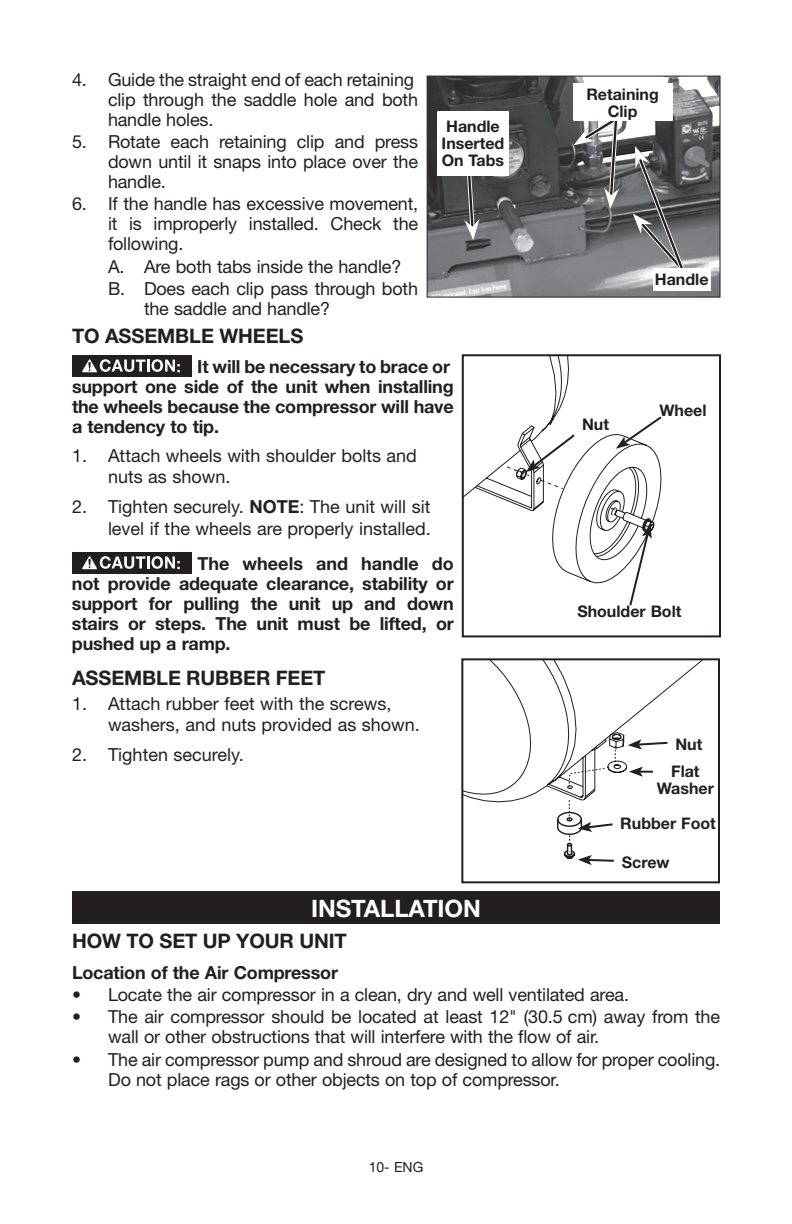
<style>
.page{position:relative;width:792px;height:1224px;background:#fff}
.page>*{position:absolute;margin:0;border:0;box-sizing:border-box;transform-origin:0 0}
.t1{font:700 24px "Helvetica Neue";letter-spacing:-.005em;color:#fff}
.t2{font:700 20px "Helvetica Neue";letter-spacing:-.005em;color:#231f20}
.t3{font:18px/20px "Helvetica Neue";letter-spacing:-.01em;color:#231f20}
.t4{font:700 18px/20px "Helvetica Neue";letter-spacing:-.01em;color:#231f20;text-align:justify}
.t5{font:700 16px/17px "Helvetica Neue";color:#231f20}
.t6{font:14px "Helvetica Neue";color:#231f20}
.s1{font-weight:700}
</style>
<div class="page">
<img style="left:429px;top:78px;width:289px;height:218px">
<div style="left:427px;top:76px;width:293px;height:222px;border:1px solid #231f20"></div>
<svg style="left:464px;top:175px;width:16px;height:66px"></svg>
<div style="left:437px;top:111px;width:72px;height:64px;background:#fff"></div>
<svg style="left:574px;top:121px;width:46px;height:88px;background:#767678"></svg>
<div style="left:573px;top:83px;width:99px;height:38px;background:#fff"></div>
<svg style="left:633px;top:146px;width:56px;height:131px;background:#6f6f71"></svg>
<div style="left:653px;top:268px;width:58px;height:22px;background:#fff"></div>
<div style="left:72px;top:355px;width:119px;height:22px;background:#231f20"></div>
<svg style="left:82px;top:359px;width:98px;height:13px"></svg>
<svg style="left:465px;top:357px;width:104px;height:144px"></svg>
<div style="left:462px;top:354px;width:259px;height:283px;border:2px solid #231f20"></div>
<svg style="left:506px;top:414px;width:156px;height:192px"></svg>
<div style="left:72px;top:552px;width:119px;height:22px;background:#231f20"></div>
<svg style="left:82px;top:556px;width:98px;height:13px"></svg>
<div style="left:461px;top:658px;width:259px;height:225px;border:2px solid #231f20"></div>
<svg style="left:462px;top:659px;width:257px;height:206px"></svg>
<div style="left:72px;top:891px;width:648px;height:33px;background:#231f20"></div>
<p class="t3" style="left:72px;top:70px;width:344px">4. Guide the straight end of each retaining</p>
<p class="t3" style="left:108px;top:90px;width:312px">clip through the saddle hole and both handle holes.</p>
<p class="t3" style="left:108px;top:132px;width:312px;text-align:justify;text-indent:-36px">5. Rotate each retaining clip and press down until it snaps into place over the handle.</p>
<p class="t3" style="left:108px;top:194px;width:312px;text-align:justify;text-indent:-36px">6. If the handle has excessive movement, it is improperly installed. Check the following.</p>
<p class="t3" style="left:108px;top:255px;width:312px;line-height:22.2px">A. Are both tabs inside the handle?<br>B. Does each clip pass through both</p>
<p class="t3" style="left:144px;top:298px;width:188px">the saddle and handle?</p>
<p class="t2" style="left:72px;top:323px;width:62px">To Assemble</p>
<p class="t2" style="left:219px;top:323px;width:33px">Wheels</p>
<p class="t4" style="left:197px;top:356px;width:254px">It will be necessary to brace or</p>
<p class="t5" style="left:442px;top:118px;width:64px">Handle<br>Inserted<br>On Tabs</p>
<p class="t4" style="left:72px;top:376px;width:383px">support one side of the unit when installing the wheels because the compressor will have a tendency to tip.</p>
<p class="t3" style="left:108px;top:444px;width:310px;line-height:21.6px;text-indent:-36px">1. Attach wheels with shoulder bolts and nuts as shown.</p>
<p class="t3" style="left:72px;top:496px;width:360px;line-height:21.6px;text-align:right">2. Tighten securely. <span class="s1">NOTE</span>: The unit will sit level if the wheels are properly installed.</p>
<p class="t4" style="left:72px;top:553px;width:383px;text-indent:126px">The wheels and handle do not provide adequate clearance, stability or support for pulling the unit up and down stairs or steps. The unit must be lifted, or pushed up a ramp.</p>
<p class="t2" style="left:72px;top:666px;width:29px">Assemble</p>
<p class="t2" style="left:186px;top:666px;width:29px">Rubber</p>
<p class="t2" style="left:276px;top:666px;width:25px">Feet</p>
<p class="t3" style="left:108px;top:692px;width:313px;line-height:21.6px;text-indent:-36px">1. Attach rubber feet with the screws, washers, and nuts provided as shown.</p>
<p class="t3" style="left:72px;top:744px;width:173px">2. Tighten securely.</p>
<p class="t5" style="left:586px;top:85px;width:74px;text-align:center">Retaining<br>Clip</p>
<p class="t5" style="left:655px;top:271px;width:55px">Handle</p>
<p class="t5" style="left:582px;top:416px;width:28px">Nut</p>
<p class="t5" style="left:660px;top:402px;width:49px">Wheel</p>
<p class="t5" style="left:577px;top:602px;width:106px">Shoulder Bolt</p>
<p class="t5" style="left:671px;top:730px;width:33px;line-height:26.8px">Nut<br>Flat</p>
<p class="t5" style="left:657px;top:779px;width:59px">Washer</p>
<p class="t5" style="left:620px;top:814px;width:97px">Rubber Foot</p>
<p class="t5" style="left:622px;top:853px;width:49px">Screw</p>
<h1 class="t1" style="left:311px;top:894px;width:171px">INSTALLATION</h1>
<p class="t2" style="left:72px;top:929px;width:276px">HOW TO SET UP YOUR UNIT</p>
<p class="t4" style="left:72px;top:962px;width:268px">Location of the Air Compressor</p>
<p class="t3" style="left:72px;top:985px;width:559px">• Locate the air compressor in a clean, dry and well ventilated area.</p>
<p class="t3" style="left:108px;top:1007px;width:613px;text-indent:-36px">• The air compressor should be located at least 12" (30.5 cm) away from the wall or other obstructions that will interfere with the flow of air.</p>
<p class="t3" style="left:108px;top:1049px;width:614px;text-indent:-36px">• The air compressor pump and shroud are designed to allow for proper cooling.<br>Do not place rags or other objects on top of compressor.</p>
<p class="t6" style="left:369px;top:1159px;width:56px">10- ENG</p>
</div>
